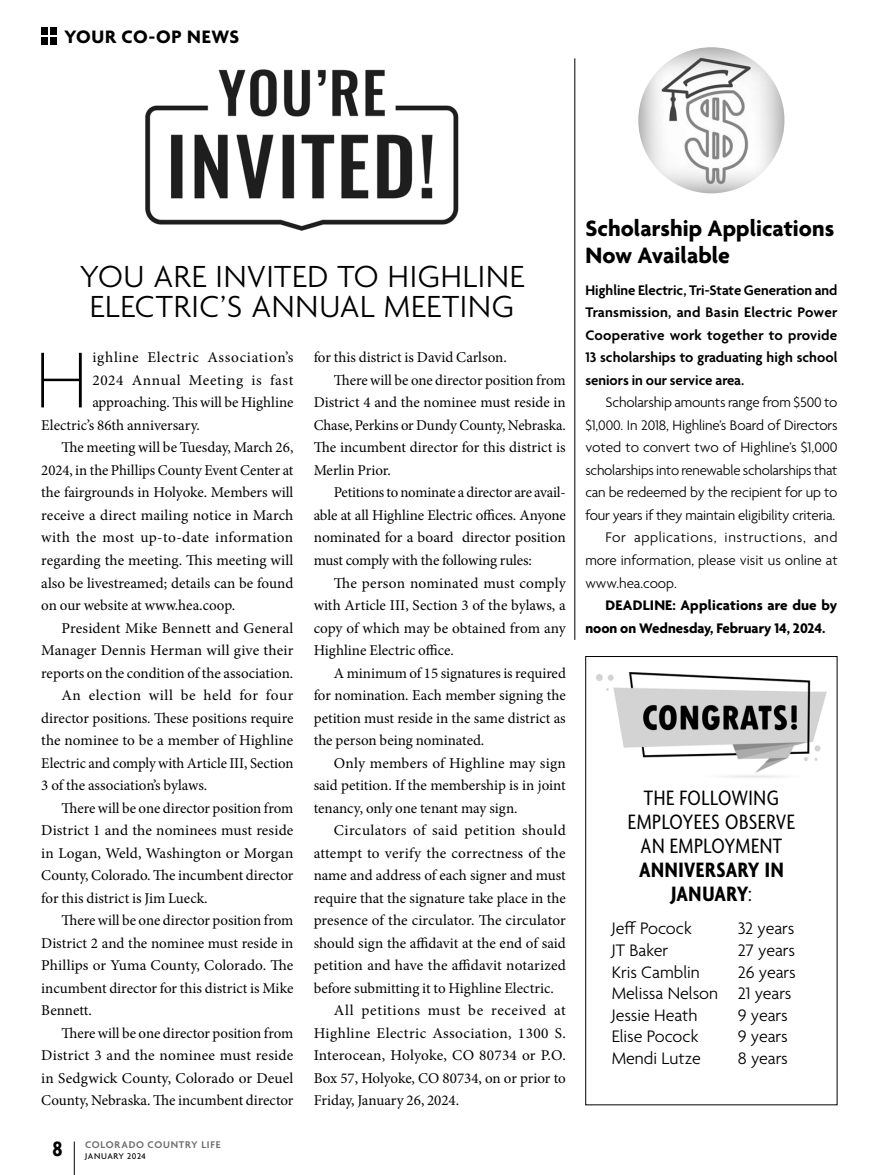
<style>
.page{position:relative;width:878px;height:1175px;background:#fff}
.page>*{position:absolute;margin:0;border:0;box-sizing:border-box;transform-origin:0 0}
.t1{font:100 85.5px "Agenda";color:#000}
.t2{font:300 33px/30px "Agenda";letter-spacing:.02em;color:#000;text-align:center}
.t3{font:700 24px/27px "Agenda";color:#000}
.t4{font:condensed 22.5px/24px "Agenda";letter-spacing:.02em;color:#000;text-align:center}
.t5{font:700 condensed 22.5px/24px "Agenda";letter-spacing:.02em;color:#000;text-align:center}
.t6{font:700 19.5px "Agenda";letter-spacing:.03em;color:#000}
.t7{font:300 18px/21.6px "Agenda";color:#000}
.t8{font:15px "Minion Pro";color:#000}
.t9{font:300 15px "Agenda";letter-spacing:-.01em;color:#000}
.t10{font:600 15px/22.5px "Agenda";color:#000;text-align:justify}
.t11{font:15px "Minion Pro";letter-spacing:.04em;color:#000}
.t12{font:700 15px/22.5px "Agenda";color:#000}
.t13{font:15px "Minion Pro";letter-spacing:-.02em;color:#000}
.t14{font:15px "Minion Pro";letter-spacing:.025em;color:#000}
.t15{font:15px "Minion Pro";letter-spacing:.02em;color:#000}
.t16{font:300 15px "Agenda";letter-spacing:.04em;color:#000}
.t17{font:15px "Minion Pro";letter-spacing:.03em;color:#000}
.t18{font:15px "Minion Pro";letter-spacing:.045em;color:#000}
.t19{font:600 10.5px "Agenda";letter-spacing:.07em;color:#6d6d6d}
.t20{font:500 9px "Agenda";letter-spacing:.055em;color:#000}
.s1{font-weight:700;font-stretch:condensed;font-size:22.5px;color:#000}
.s2{font-weight:400}
</style>
<div class="page">
<img style="left:145px;top:69px;width:314px;height:162px">
<hr style="left:574px;top:58px;width:1px;height:582px;background:#000">
<img style="left:596px;top:672px;width:231px;height:106px">
<div style="left:585px;top:656px;width:252px;height:449px;border:1px solid #000"></div>
<img style="left:638px;top:47px;width:146px;height:146px;border-radius:73px">
<hr style="left:74px;top:1141px;width:1px;height:33px;background:#000">
<div style="left:50px;top:37px;width:7px;height:7px;background:#000"></div>
<div style="left:50px;top:28px;width:7px;height:7px;background:#000"></div>
<div style="left:41px;top:37px;width:7px;height:7px;background:#000"></div>
<div style="left:41px;top:28px;width:7px;height:7px;background:#000"></div>
<h3 class="t6" style="left:64px;top:26px;width:176px">YOUR CO-OP NEWS</h3>
<h2 class="t2" style="left:79px;top:263px;width:446px">YOU ARE INVITED TO HIGHLINE<br>ELECTRIC’S ANNUAL MEETING</h2>
<p class="t8" style="left:314px;top:347px;width:195px">for this district is David Carlson.</p>
<p class="t8" style="left:334px;top:370px;width:233px">There will be one director position from</p>
<p class="t8" style="left:314px;top:392px;width:254px">District 4 and the nominee must reside in</p>
<p class="t8" style="left:314px;top:415px;width:254px">Chase, Perkins or Dundy County, Nebraska.</p>
<p class="t8" style="left:314px;top:437px;width:253px">The incumbent director for this district is</p>
<p class="t8" style="left:314px;top:460px;width:79px">Merlin Prior.</p>
<p class="t13" style="left:334px;top:482px;width:233px">Petitions to nominate a director are avail-</p>
<p class="t8" style="left:314px;top:505px;width:253px">able at all Highline Electric offices. Anyone</p>
<p class="t8" style="left:314px;top:527px;width:253px">nominated for a board director position</p>
<p class="t8" style="left:314px;top:550px;width:220px">must comply with the following rules:</p>
<p class="t8" style="left:334px;top:572px;width:233px">The person nominated must comply</p>
<p class="t8" style="left:314px;top:595px;width:253px">with Article III, Section 3 of the bylaws, a</p>
<p class="t8" style="left:314px;top:617px;width:253px">copy of which may be obtained from any</p>
<p class="t8" style="left:314px;top:640px;width:142px">Highline Electric office.</p>
<p class="t8" style="left:334px;top:662px;width:233px">A minimum of 15 signatures is required</p>
<p class="t8" style="left:314px;top:685px;width:254px">for nomination. Each member signing the</p>
<p class="t8" style="left:314px;top:707px;width:253px">petition must reside in the same district as</p>
<p class="t8" style="left:314px;top:730px;width:172px">the person being nominated.</p>
<p class="t8" style="left:334px;top:752px;width:233px">Only members of Highline may sign</p>
<p class="t8" style="left:314px;top:775px;width:253px">said petition. If the membership is in joint</p>
<p class="t8" style="left:314px;top:797px;width:205px">tenancy, only one tenant may sign.</p>
<p class="t17" style="left:334px;top:820px;width:233px">Circulators of said petition should</p>
<p class="t8" style="left:313px;top:842px;width:253px">attempt to verify the correctness of the</p>
<p class="t8" style="left:314px;top:865px;width:253px">name and address of each signer and must</p>
<p class="t8" style="left:314px;top:887px;width:254px">require that the signature take place in the</p>
<p class="t8" style="left:314px;top:910px;width:253px">presence of the circulator. The circulator</p>
<p class="t8" style="left:314px;top:932px;width:254px">should sign the affidavit at the end of said</p>
<p class="t8" style="left:314px;top:955px;width:254px">petition and have the affidavit notarized</p>
<p class="t8" style="left:314px;top:977px;width:241px">before submitting it to Highline Electric.</p>
<p class="t11" style="left:334px;top:1000px;width:233px">All petitions must be received at</p>
<p class="t14" style="left:313px;top:1022px;width:254px">Highline Electric Association, 1300 S.</p>
<p class="t8" style="left:313px;top:1045px;width:254px">Interocean, Holyoke, CO 80734 or P.O.</p>
<p class="t8" style="left:314px;top:1067px;width:253px">Box 57, Holyoke, CO 80734, on or prior to</p>
<p class="t8" style="left:314px;top:1090px;width:147px">Friday, January 26, 2024.</p>
<h1 class="t1" style="left:35px;top:334px;width:55px">H</h1>
<p class="t18" style="left:92px;top:347px;width:202px">ighline Electric Association’s</p>
<p class="t11" style="left:92px;top:370px;width:202px">2024 Annual Meeting is fast</p>
<p class="t8" style="left:92px;top:392px;width:202px">approaching. This will be Highline</p>
<p class="t8" style="left:41px;top:415px;width:160px">Electric’s 86th anniversary.</p>
<p class="t8" style="left:62px;top:437px;width:233px">The meeting will be Tuesday, March 26,</p>
<p class="t8" style="left:41px;top:460px;width:254px">2024, in the Phillips County Event Center at</p>
<p class="t8" style="left:41px;top:482px;width:254px">the fairgrounds in Holyoke. Members will</p>
<p class="t8" style="left:41px;top:505px;width:254px">receive a direct mailing notice in March</p>
<p class="t15" style="left:41px;top:527px;width:253px">with the most up-to-date information</p>
<p class="t8" style="left:41px;top:550px;width:253px">regarding the meeting. This meeting will</p>
<p class="t8" style="left:41px;top:572px;width:253px">also be livestreamed; details can be found</p>
<p class="t8" style="left:41px;top:595px;width:195px">on our website at www.hea.coop.</p>
<p class="t8" style="left:62px;top:617px;width:233px">President Mike Bennett and General</p>
<p class="t8" style="left:41px;top:640px;width:254px">Manager Dennis Herman will give their</p>
<p class="t8" style="left:41px;top:662px;width:253px">reports on the condition of the association.</p>
<p class="t11" style="left:62px;top:685px;width:233px">An election will be held for four</p>
<p class="t8" style="left:41px;top:707px;width:254px">director positions. These positions require</p>
<p class="t8" style="left:41px;top:730px;width:253px">the nominee to be a member of Highline</p>
<p class="t8" style="left:41px;top:752px;width:254px">Electric and comply with Article III, Section</p>
<p class="t8" style="left:41px;top:775px;width:168px">3 of the association’s bylaws.</p>
<p class="t8" style="left:62px;top:797px;width:233px">There will be one director position from</p>
<p class="t8" style="left:41px;top:820px;width:254px">District 1 and the nominees must reside</p>
<p class="t8" style="left:41px;top:842px;width:253px">in Logan, Weld, Washington or Morgan</p>
<p class="t8" style="left:41px;top:865px;width:254px">County, Colorado. The incumbent director</p>
<p class="t8" style="left:41px;top:887px;width:168px">for this district is Jim Lueck.</p>
<p class="t8" style="left:62px;top:910px;width:233px">There will be one director position from</p>
<p class="t8" style="left:41px;top:932px;width:254px">District 2 and the nominee must reside in</p>
<p class="t8" style="left:41px;top:955px;width:254px">Phillips or Yuma County, Colorado. The</p>
<p class="t8" style="left:41px;top:977px;width:254px">incumbent director for this district is Mike</p>
<p class="t8" style="left:41px;top:1000px;width:52px">Bennett.</p>
<p class="t8" style="left:62px;top:1022px;width:233px">There will be one director position from</p>
<p class="t8" style="left:41px;top:1045px;width:253px">District 3 and the nominee must reside</p>
<p class="t8" style="left:41px;top:1067px;width:253px">in Sedgwick County, Colorado or Deuel</p>
<p class="t8" style="left:41px;top:1090px;width:254px">County, Nebraska. The incumbent director</p>
<p class="t19" style="left:52px;top:1139px;width:169px"><span class="s1">8</span> COLORADO COUNTRY LIFE</p>
<p class="t20" style="left:85px;top:1151px;width:62px">JANUARY 2024</p>
<h3 class="t3" style="left:585px;top:216px;width:250px">Scholarship Applications<br>Now Available</h3>
<p class="t10" style="left:585px;top:280px;width:254px">Highline Electric, Tri-State Generation and Transmission, and Basin Electric Power Cooperative work together to provide 13 scholarships to graduating high school seniors in our service area.</p>
<p class="t9" style="left:605px;top:394px;width:233px">Scholarship amounts range from $500 to</p>
<p class="t9" style="left:585px;top:417px;width:254px">$1,000. In 2018, Highline’s Board of Directors</p>
<p class="t9" style="left:585px;top:439px;width:254px">voted to convert two of Highline’s $1,000</p>
<p class="t9" style="left:585px;top:462px;width:253px">scholarships into renewable scholarships that</p>
<p class="t9" style="left:585px;top:484px;width:254px">can be redeemed by the recipient for up to</p>
<p class="t9" style="left:585px;top:507px;width:251px">four years if they maintain eligibility criteria.</p>
<p class="t16" style="left:605px;top:529px;width:233px">For applications, instructions, and</p>
<p class="t9" style="left:585px;top:552px;width:254px">more information, please visit us online at</p>
<p class="t9" style="left:585px;top:574px;width:93px">www.hea.coop.</p>
<p class="t12" style="left:585px;top:595px;width:253px;text-indent:20px">DEADLINE: Applications are due by noon on Wednesday, February 14, 2024.</p>
<h3 class="t4" style="left:628px;top:787px;width:168px">THE FOLLOWING<br>EMPLOYEES OBSERVE<br>AN EMPLOYMENT</h3>
<h3 class="t5" style="left:639px;top:859px;width:146px">ANNIVERSARY IN<br>JANUARY<span class="s2">:</span></h3>
<p class="t7" style="left:611px;top:918px;width:82px">Jeff Pocock</p>
<p class="t7" style="left:737px;top:918px;width:58px">32 years</p>
<p class="t7" style="left:611px;top:940px;width:58px">JT Baker</p>
<p class="t7" style="left:737px;top:940px;width:59px">27 years</p>
<p class="t7" style="left:611px;top:962px;width:90px">Kris Camblin</p>
<p class="t7" style="left:611px;top:962px;width:185px;text-indent:126px">26 years<br>Melissa Nelson 21 years<br>Jessie Heath</p>
<p class="t7" style="left:737px;top:1005px;width:51px">9 years</p>
<p class="t7" style="left:611px;top:1026px;width:88px">Elise Pocock</p>
<p class="t7" style="left:737px;top:1026px;width:51px">9 years</p>
<p class="t7" style="left:611px;top:1048px;width:91px">Mendi Lutze</p>
<p class="t7" style="left:737px;top:1048px;width:51px">8 years</p>
</div>
